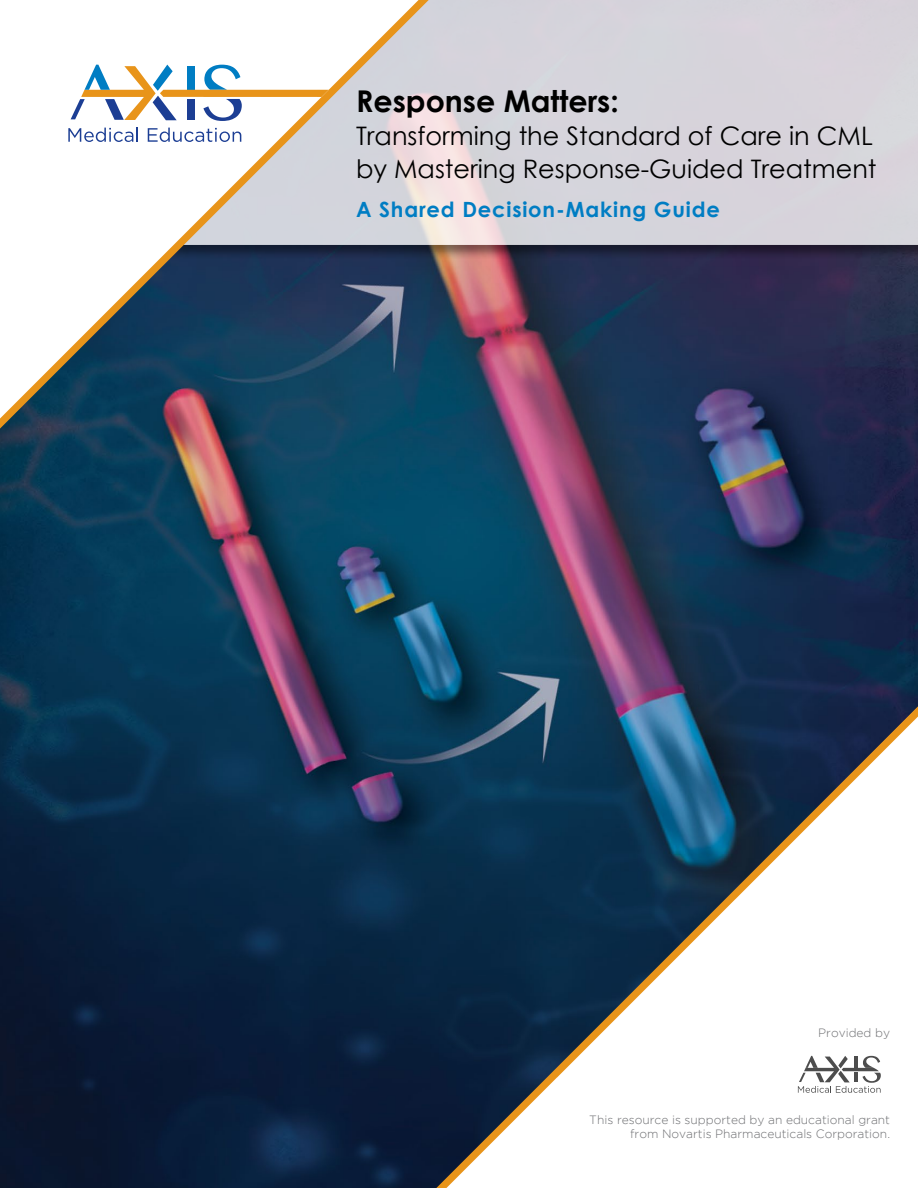
<style>
.page{position:relative;width:918px;height:1188px;background:#fff}
.page>*{position:absolute;margin:0;border:0;box-sizing:border-box;transform-origin:0 0}
.t1{font:700 30px "Century Gothic";color:#000}
.t2{font:25.5px/33px "Century Gothic";color:#000}
.t3{font:700 21px "Century Gothic";letter-spacing:.04em;color:#007dc3}
.t4{font:300 12px/14.4px "Gotham";color:#6d6e71;text-align:right}
</style>
<div class="page">
<img style="left:0;top:260px;width:918px;height:928px">
<div style="left:93px;top:0;width:825px;height:260px;background:#000;opacity:.55"></div>
<div style="left:494px;top:0;width:424px;height:245px;background:#d6d4db"></div>
<svg style="left:0;top:0;width:494px;height:458px"></svg>
<svg style="left:418px;top:679px;width:500px;height:509px"></svg>
<svg style="left:798px;top:1056px;width:83px;height:37px"></svg>
<h1 class="t1" style="left:356px;top:82px;width:264px">Response Matters:</h1>
<h2 class="t2" style="left:356px;top:119px;width:522px">Transforming the Standard of Care in CML by Mastering Response-Guided Treatment</h2>
<h3 class="t3" style="left:356px;top:196px;width:365px">A Shared Decision-Making Guide</h3>
<p class="t4" style="left:818px;top:1026px;width:73px">Provided by</p>
<p class="t4" style="left:589px;top:1112px;width:302px">This resource is supported by an educational grant from Novartis Pharmaceuticals Corporation.</p>
</div>
